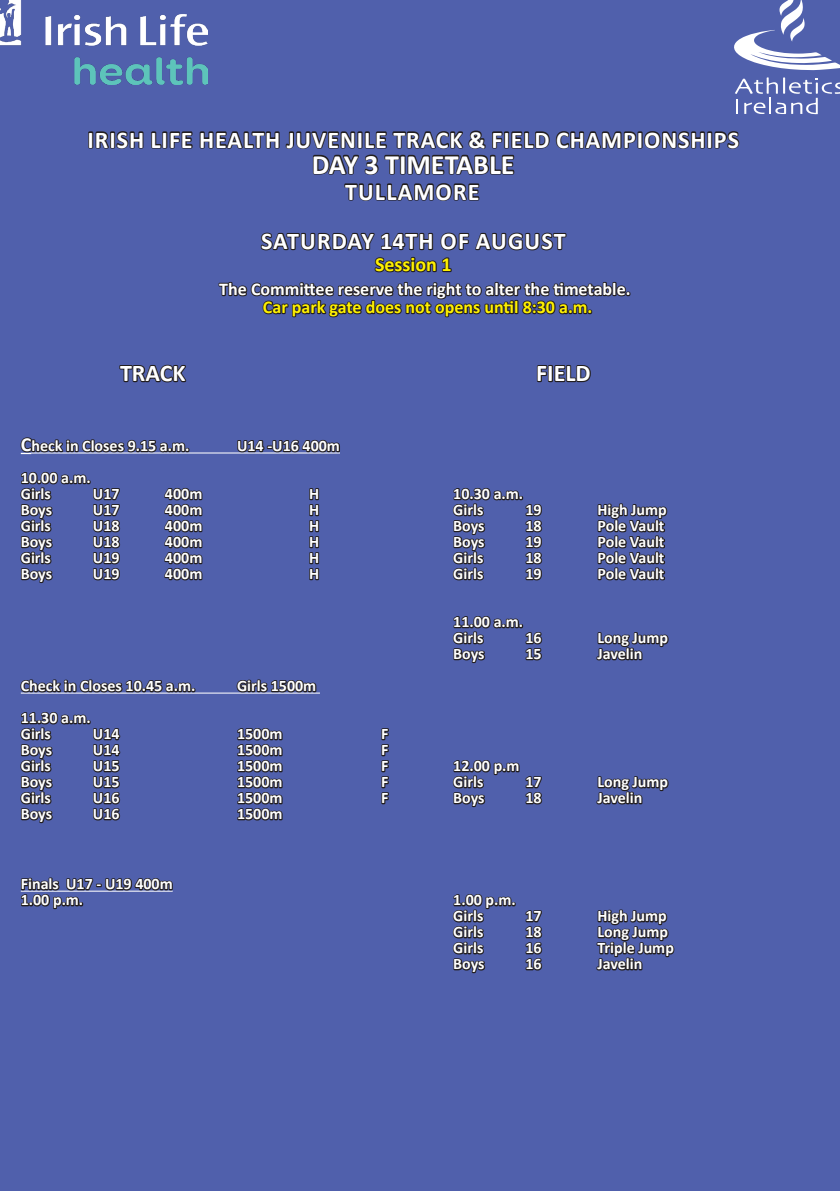
<style>
.page{position:relative;width:840px;height:1191px;background:#fff}
.page>*{position:absolute;margin:0;border:0;box-sizing:border-box;transform-origin:0 0}
.t1{font:700 28px "Calibri";color:#fff}
.t2{font:700 24px "Calibri";letter-spacing:.04em;color:#fff}
.t3{font:700 20px "Calibri";color:#fff101}
.t4{font:700 18px "Calibri";color:#fff}
.t5{font:700 18px "Calibri";color:#fff101}
.t6{font:700 16px/16px "Calibri";color:#fff}
.s1{font-size:20px}
</style>
<div class="page">
<div style="left:0;top:0;width:839px;height:1191px;background:#5060ac"></div>
<svg style="left:734px;top:0;width:105px;height:70px"></svg>
<svg style="left:735px;top:77px;width:104px;height:37px"></svg>
<img style="left:0;top:0;width:207px;height:84px">
<svg style="left:88px;top:130px;width:652px;height:71px"></svg>
<hr style="left:31px;top:452px;width:309px;height:1px;background:#fff">
<hr style="left:21px;top:692px;width:299px;height:1px;background:#fff">
<svg style="left:218px;top:232px;width:413px;height:86px"></svg>
<svg style="left:119px;top:364px;width:68px;height:19px"></svg>
<svg style="left:536px;top:365px;width:55px;height:18px"></svg>
<svg style="left:20px;top:437px;width:171px;height:17px"></svg>
<svg style="left:236px;top:439px;width:104px;height:15px"></svg>
<svg style="left:20px;top:471px;width:101px;height:112px"></svg>
<svg style="left:164px;top:488px;width:39px;height:93px"></svg>
<svg style="left:309px;top:488px;width:11px;height:93px"></svg>
<svg style="left:452px;top:488px;width:91px;height:93px"></svg>
<svg style="left:597px;top:503px;width:71px;height:78px"></svg>
<svg style="left:452px;top:616px;width:91px;height:48px"></svg>
<svg style="left:596px;top:632px;width:73px;height:29px"></svg>
<svg style="left:20px;top:679px;width:177px;height:15px"></svg>
<svg style="left:235px;top:679px;width:82px;height:15px"></svg>
<svg style="left:381px;top:728px;width:8px;height:77px"></svg>
<svg style="left:452px;top:760px;width:91px;height:48px"></svg>
<svg style="left:596px;top:776px;width:73px;height:29px"></svg>
<svg style="left:20px;top:712px;width:101px;height:112px"></svg>
<svg style="left:237px;top:728px;width:46px;height:93px"></svg>
<svg style="left:20px;top:877px;width:153px;height:33px"></svg>
<svg style="left:452px;top:894px;width:64px;height:80px"></svg>
<svg style="left:525px;top:910px;width:18px;height:61px"></svg>
<svg style="left:596px;top:909px;width:79px;height:62px"></svg>
<p class="t2" style="left:87px;top:123px;width:652px">IRISH LIFE HEALTH JUVENILE TRACK &amp; FIELD CHAMPIONSHIPS</p>
<p class="t1" style="left:312px;top:144px;width:204px">DAY 3 TIMETABLE</p>
<p class="t2" style="left:345px;top:175px;width:136px">TULLAMORE</p>
<p class="t2" style="left:261px;top:224px;width:306px">SATURDAY 14TH OF AUGUST</p>
<p class="t3" style="left:375px;top:250px;width:78px">Session 1</p>
<p class="t4" style="left:219px;top:276px;width:412px">The Committee reserve the right to alter the timetable.</p>
<p class="t5" style="left:263px;top:294px;width:330px">Car park gate does not opens until 8:30 a.m.</p>
<p class="t2" style="left:120px;top:356px;width:67px">TRACK</p>
<p class="t2" style="left:536px;top:356px;width:56px">FIELD</p>
<p class="t6" style="left:21px;top:438px;width:170px"><span class="s1">C</span>heck in Closes 9.15 a.m.</p>
<p class="t6" style="left:237px;top:438px;width:104px">U14 -U16 400m</p>
<p class="t6" style="left:21px;top:470px;width:71px">10.00 a.m.</p>
<p class="t6" style="left:21px;top:486px;width:32px">Girls</p>
<p class="t6" style="left:93px;top:486px;width:28px">U17</p>
<p class="t6" style="left:165px;top:486px;width:39px">400m</p>
<p class="t6" style="left:309px;top:486px;width:12px">H</p>
<p class="t6" style="left:453px;top:486px;width:71px">10.30 a.m.</p>
<p class="t6" style="left:21px;top:502px;width:33px">Boys</p>
<p class="t6" style="left:93px;top:502px;width:28px">U17</p>
<p class="t6" style="left:165px;top:502px;width:39px">400m</p>
<p class="t6" style="left:309px;top:502px;width:12px">H</p>
<p class="t6" style="left:453px;top:502px;width:32px">Girls</p>
<p class="t6" style="left:525px;top:502px;width:18px">19</p>
<p class="t6" style="left:597px;top:502px;width:71px">High Jump</p>
<p class="t6" style="left:21px;top:518px;width:32px">Girls</p>
<p class="t6" style="left:93px;top:518px;width:28px">U18</p>
<p class="t6" style="left:165px;top:518px;width:39px">400m</p>
<p class="t6" style="left:309px;top:518px;width:12px">H</p>
<p class="t6" style="left:453px;top:518px;width:33px">Boys</p>
<p class="t6" style="left:525px;top:518px;width:18px">18</p>
<p class="t6" style="left:597px;top:518px;width:69px">Pole Vault</p>
<p class="t6" style="left:21px;top:534px;width:33px">Boys</p>
<p class="t6" style="left:93px;top:534px;width:28px">U18</p>
<p class="t6" style="left:165px;top:534px;width:39px">400m</p>
<p class="t6" style="left:309px;top:534px;width:12px">H</p>
<p class="t6" style="left:453px;top:534px;width:33px">Boys</p>
<p class="t6" style="left:525px;top:534px;width:18px">19</p>
<p class="t6" style="left:597px;top:534px;width:69px">Pole Vault</p>
<p class="t6" style="left:21px;top:550px;width:32px">Girls</p>
<p class="t6" style="left:93px;top:550px;width:28px">U19</p>
<p class="t6" style="left:165px;top:550px;width:39px">400m</p>
<p class="t6" style="left:309px;top:550px;width:12px">H</p>
<p class="t6" style="left:453px;top:550px;width:32px">Girls</p>
<p class="t6" style="left:525px;top:550px;width:18px">18</p>
<p class="t6" style="left:597px;top:550px;width:69px">Pole Vault</p>
<p class="t6" style="left:21px;top:566px;width:33px">Boys</p>
<p class="t6" style="left:93px;top:566px;width:28px">U19</p>
<p class="t6" style="left:165px;top:566px;width:39px">400m</p>
<p class="t6" style="left:309px;top:566px;width:12px">H</p>
<p class="t6" style="left:453px;top:566px;width:32px">Girls</p>
<p class="t6" style="left:525px;top:566px;width:18px">19</p>
<p class="t6" style="left:597px;top:566px;width:69px">Pole Vault</p>
<p class="t6" style="left:453px;top:614px;width:71px">11.00 a.m.<br>Girls</p>
<p class="t6" style="left:525px;top:630px;width:18px">16</p>
<p class="t6" style="left:597px;top:630px;width:72px">Long Jump</p>
<p class="t6" style="left:453px;top:646px;width:33px">Boys</p>
<p class="t6" style="left:525px;top:646px;width:18px">15</p>
<p class="t6" style="left:597px;top:646px;width:46px">Javelin</p>
<p class="t6" style="left:21px;top:678px;width:176px">Check in Closes 10.45 a.m.</p>
<p class="t6" style="left:237px;top:678px;width:81px">Girls 1500m</p>
<p class="t6" style="left:21px;top:710px;width:71px">11.30 a.m.</p>
<p class="t6" style="left:21px;top:726px;width:32px">Girls</p>
<p class="t6" style="left:93px;top:726px;width:28px">U14</p>
<p class="t6" style="left:237px;top:726px;width:47px">1500m</p>
<p class="t6" style="left:381px;top:726px;width:9px">F</p>
<p class="t6" style="left:21px;top:742px;width:33px">Boys</p>
<p class="t6" style="left:93px;top:742px;width:28px">U14</p>
<p class="t6" style="left:237px;top:742px;width:47px">1500m</p>
<p class="t6" style="left:381px;top:742px;width:9px">F</p>
<p class="t6" style="left:21px;top:758px;width:32px">Girls</p>
<p class="t6" style="left:93px;top:758px;width:28px">U15</p>
<p class="t6" style="left:237px;top:758px;width:47px">1500m</p>
<p class="t6" style="left:381px;top:758px;width:9px">F</p>
<p class="t6" style="left:453px;top:758px;width:68px">12.00 p.m</p>
<p class="t6" style="left:21px;top:774px;width:33px">Boys</p>
<p class="t6" style="left:93px;top:774px;width:28px">U15</p>
<p class="t6" style="left:237px;top:774px;width:47px">1500m</p>
<p class="t6" style="left:381px;top:774px;width:9px">F</p>
<p class="t6" style="left:453px;top:774px;width:32px">Girls</p>
<p class="t6" style="left:525px;top:774px;width:18px">17</p>
<p class="t6" style="left:597px;top:774px;width:72px">Long Jump</p>
<p class="t6" style="left:21px;top:790px;width:32px">Girls</p>
<p class="t6" style="left:93px;top:790px;width:28px">U16</p>
<p class="t6" style="left:237px;top:790px;width:47px">1500m</p>
<p class="t6" style="left:381px;top:790px;width:9px">F</p>
<p class="t6" style="left:453px;top:790px;width:33px">Boys</p>
<p class="t6" style="left:525px;top:790px;width:18px">18</p>
<p class="t6" style="left:597px;top:790px;width:46px">Javelin</p>
<p class="t6" style="left:21px;top:806px;width:33px">Boys</p>
<p class="t6" style="left:93px;top:806px;width:28px">U16</p>
<p class="t6" style="left:237px;top:806px;width:47px">1500m</p>
<p class="t6" style="left:21px;top:876px;width:153px">Finals U17 - U19 400m</p>
<p class="t6" style="left:21px;top:892px;width:64px">1.00 p.m.</p>
<p class="t6" style="left:453px;top:892px;width:64px">1.00 p.m.</p>
<p class="t6" style="left:453px;top:908px;width:32px">Girls</p>
<p class="t6" style="left:525px;top:908px;width:18px">17</p>
<p class="t6" style="left:597px;top:908px;width:71px">High Jump</p>
<p class="t6" style="left:453px;top:924px;width:32px">Girls</p>
<p class="t6" style="left:525px;top:924px;width:18px">18</p>
<p class="t6" style="left:597px;top:924px;width:72px">Long Jump</p>
<p class="t6" style="left:453px;top:940px;width:32px">Girls</p>
<p class="t6" style="left:525px;top:940px;width:18px">16</p>
<p class="t6" style="left:597px;top:940px;width:78px">Triple Jump</p>
<p class="t6" style="left:453px;top:956px;width:33px">Boys</p>
<p class="t6" style="left:525px;top:956px;width:18px">16</p>
<p class="t6" style="left:597px;top:956px;width:46px">Javelin</p>
</div>
